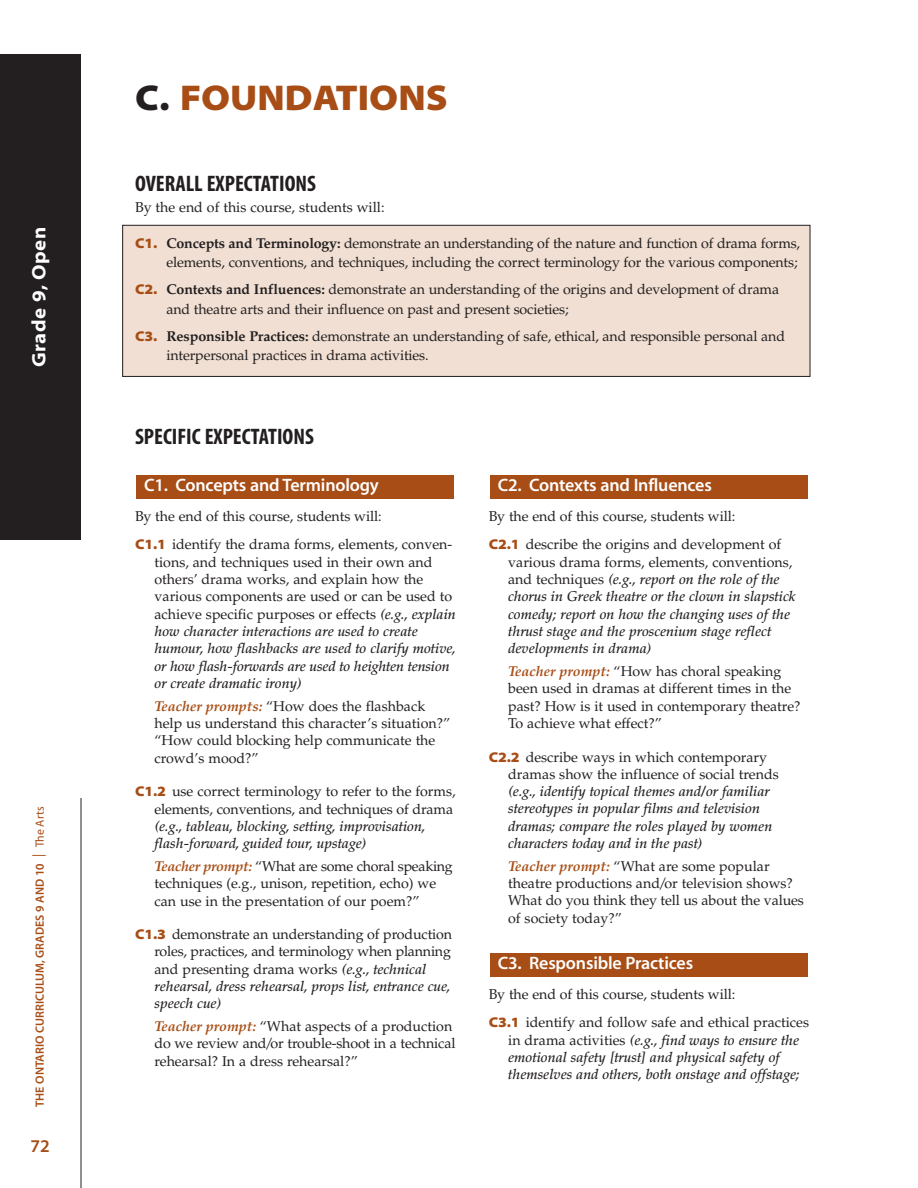
<style>
.page{position:relative;width:918px;height:1188px;background:#fff}
.page>*{position:absolute;margin:0;border:0;box-sizing:border-box;transform-origin:0 0}
.t1{font:36px "Myriad MM 830 700";color:#a74d15}
.t2{font:22.5px "Myriad MM 700 300";color:#231f20}
.t3{font:19.5px "Myriad MM 700 700";letter-spacing:.03em;color:#fff}
.t4{font:18px "Myriad MM 565 600";letter-spacing:-.01em;color:#fff}
.t5{font:18px "Myriad MM 565 600";color:#a74d15}
.t6{font:14.25px/17.4px "Palatino";letter-spacing:-.005em;color:#231f20}
.t7{font:italic 500 14.25px/17.2px "Palatino";color:#231f20}
.t8{font:12px "Myriad MM 565 600";color:#a74d15}
.s1{font-family:"Myriad MM 400 600";font-size:13.5px}
.s2{font-family:"Myriad MM 400 600"}
.s3{color:#231f20}
.s4{font-family:"Myriad MM 830 700";color:#a74d15}
.s5{font-weight:700}
.s6{font-weight:400;font-style:normal}
.s7{font-weight:700;font-style:italic;color:#a74d15}
.s8{font-weight:500;font-style:italic}
</style>
<div class="page">
<div style="left:123px;top:225px;width:687px;height:151px;background:#f0dfd2"></div>
<div style="left:122px;top:225px;width:688px;height:152px;border:1px solid #231f20"></div>
<div style="left:0;top:54px;width:81px;height:486px;background:#231f20"></div>
<hr style="left:81px;top:798px;width:1px;height:390px;background:#231f20">
<div style="left:490px;top:953px;width:318px;height:23px;background:#a74d15"></div>
<div style="left:490px;top:475px;width:318px;height:24px;background:#a74d15"></div>
<div style="left:136px;top:475px;width:318px;height:24px;background:#a74d15"></div>
<h3 class="t3" style="left:32px;top:367px;width:142px;rotate:-90deg">Grade 9, Open</h3>
<p class="t8" style="left:35px;top:1107px;width:302px;rotate:-90deg">THE ONTARIO CURRICULUM, GRADES 9 AND 10 <span class="s1">|</span> <span class="s2">The Arts</span></p>
<p class="t5" style="left:31px;top:1139px;width:21px">72</p>
<h1 class="t1" style="left:135px;top:84px;width:314px"><span class="s3">C.</span> FOUNDATIONS</h1>
<h2 class="t2" style="left:135px;top:176px;width:182px">OVERALL EXPECTATIONS</h2>
<p class="t6" style="left:135px;top:200px;width:251px">By the end of this course, students will:</p>
<p class="t6" style="left:135px;top:235px;width:667px;line-height:19.5px;text-align:right"><span class="s4">C1.</span> <span class="s5">Concepts and Terminology:</span> demonstrate an understanding of the nature and function of drama forms, elements, conventions, and techniques, including the correct terminology for the various components;</p>
<p class="t6" style="left:167px;top:281px;width:614px;line-height:19.5px;text-indent:-32px"><span class="s4">C2.</span> <span class="s5">Contexts and Influences:</span> demonstrate an understanding of the origins and development of drama and theatre arts and their influence on past and present societies;</p>
<p class="t6" style="left:167px;top:328px;width:620px;line-height:19.5px;text-indent:-32px"><span class="s4">C3.</span> <span class="s5">Responsible Practices:</span> demonstrate an understanding of safe, ethical, and responsible personal and interpersonal practices in drama activities.</p>
<h2 class="t2" style="left:135px;top:429px;width:180px">SPECIFIC EXPECTATIONS</h2>
<p class="t4" style="left:144px;top:479px;width:236px">C1. Concepts and Terminology</p>
<p class="t4" style="left:498px;top:479px;width:216px">C2. Contexts and Influences</p>
<p class="t6" style="left:135px;top:504px;width:319px;line-height:28.2px">By the end of this course, students will:<br><span class="s4">C1.1</span> identify the drama forms, elements, conven-</p>
<p class="t7" style="left:155px;top:555px;width:303px"><span class="s6">tions, and techniques used in their own and others’ drama works, and explain how the various components are used or can be used to achieve specific purposes or effects</span> (e.g., explain how character interactions are used to create humour, how flashbacks are used to clarify motive, or how flash-forwards are used to heighten tension or create dramatic irony)</p>
<p class="t6" style="left:155px;top:699px;width:297px"><span class="s7">Teacher prompts:</span> “How does the flashback help us understand this character’s situation?” “How could blocking help communicate the crowd’s mood?”</p>
<p class="t6" style="left:135px;top:784px;width:322px;text-align:right"><span class="s4">C1.2</span> use correct terminology to refer to the forms, elements, conventions, and techniques of drama</p>
<p class="t7" style="left:154px;top:819px;width:273px">(e.g., tableau, blocking, setting, improvisation, flash-forward, guided tour, upstage)</p>
<p class="t6" style="left:155px;top:859px;width:300px"><span class="s7">Teacher prompt:</span> “What are some choral speaking techniques (e.g., unison, repetition, echo) we can use in the presentation of our poem?”</p>
<p class="t6" style="left:154px;top:927px;width:299px;text-indent:-19px"><span class="s4">C1.3</span> demonstrate an understanding of production roles, practices, and terminology when planning and presenting drama works <span class="s8">(e.g., technical rehearsal, dress rehearsal, props list, entrance cue, speech cue)</span></p>
<p class="t6" style="left:154px;top:1019px;width:303px"><span class="s7">Teacher prompt:</span> “What aspects of a production do we review and/or trouble-shoot in a technical rehearsal? In a dress rehearsal?”</p>
<p class="t6" style="left:489px;top:504px;width:294px;line-height:28.2px">By the end of this course, students will:<br><span class="s4">C2.1</span> describe the origins and development of</p>
<p class="t7" style="left:508px;top:555px;width:289px"><span class="s6">various drama forms, elements, conventions, and techniques</span> (e.g., report on the role of the chorus in Greek theatre or the clown in slapstick comedy; report on how the changing uses of the thrust stage and the proscenium stage reflect developments in drama)</p>
<p class="t6" style="left:508px;top:664px;width:294px"><span class="s7">Teacher prompt:</span> “How has choral speaking been used in dramas at different times in the past? How is it used in contemporary theatre?<br>To achieve what effect?”</p>
<p class="t6" style="left:508px;top:750px;width:272px;text-indent:-19px"><span class="s4">C2.2</span> describe ways in which contemporary dramas show the influence of social trends</p>
<p class="t7" style="left:508px;top:784px;width:266px">(e.g., identify topical themes and/or familiar stereotypes in popular films and television dramas; compare the roles played by women characters today and in the past)</p>
<p class="t6" style="left:508px;top:859px;width:297px"><span class="s7">Teacher prompt:</span> “What are some popular theatre productions and/or television shows?<br>What do you think they tell us about the values of society today?”</p>
<p class="t4" style="left:498px;top:956px;width:197px">C3. Responsible Practices</p>
<p class="t6" style="left:489px;top:982px;width:322px;line-height:28.2px">By the end of this course, students will:<br><span class="s4">C3.1</span> identify and follow safe and ethical practices</p>
<p class="t7" style="left:508px;top:1033px;width:293px"><span class="s6">in drama activities</span> (e.g., find ways to ensure the emotional safety [trust] and physical safety of themselves and others, both onstage and offstage;</p>
</div>
